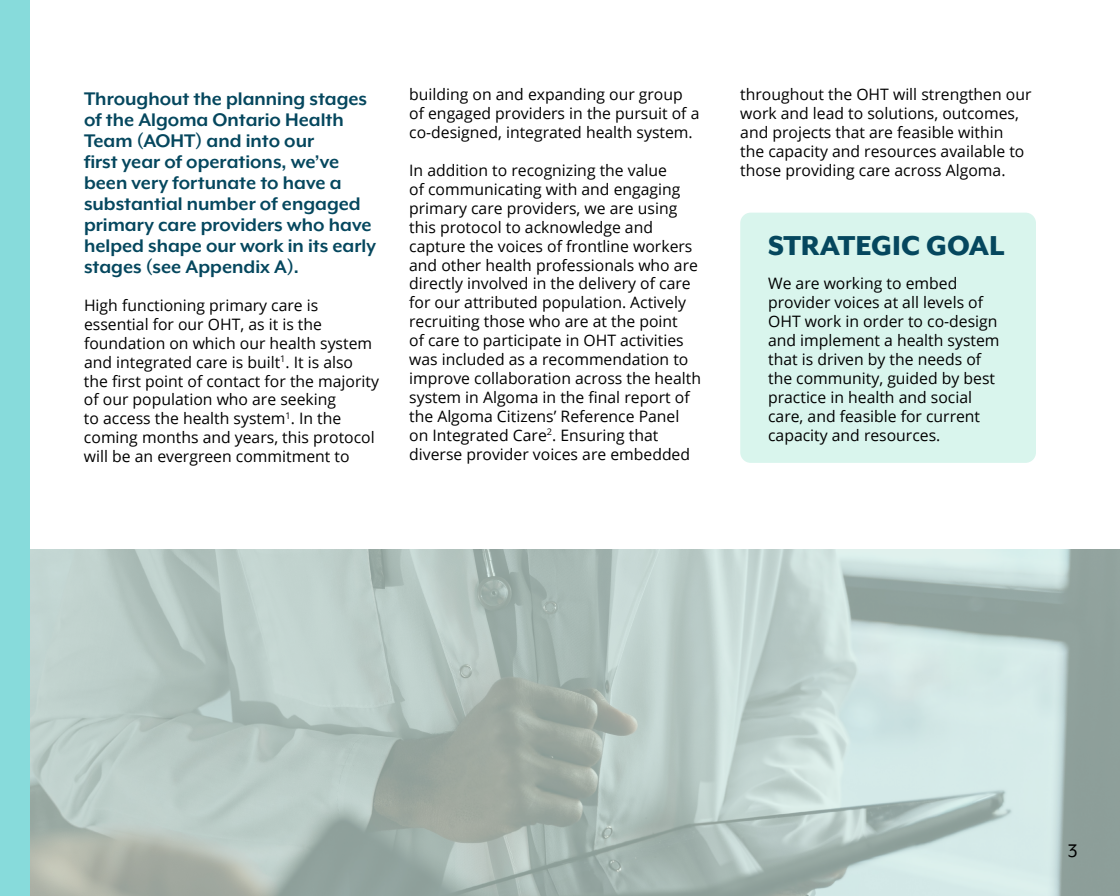
<style>
.page{position:relative;width:1120px;height:896px;background:#fff}
.page>*{position:absolute;margin:0;border:0;box-sizing:border-box;transform-origin:0 0}
.t1{font:800 31.5px "Mr Eaves XL Mod OT";color:#05475e}
.t2{font:700 21px/21px "Mr Eaves XL Mod OT";color:#05475e}
.t3{font:21px "Mr Eaves XL Mod OT";color:#000}
.t4{font:15.75px/18.9px "Open Sans";color:#000}
</style>
<div class="page">
<div style="left:740px;top:213px;width:296px;height:250px;background:#d9f5ed;border-radius:10px"></div>
<svg style="left:30px;top:550px;width:1090px;height:346px;background:#b5c6c1"></svg>
<div style="left:0;top:0;width:30px;height:896px;background:#87dbdb"></div>
<p class="t2" style="left:84px;top:88px;width:293px">Throughout the planning stages of the Algoma Ontario Health<br>Team (AOHT) and into our<br>first year of operations, we’ve been very fortunate to have a substantial number of engaged primary care providers who have helped shape our work in its early stages (see Appendix A).</p>
<p class="t4" style="left:84px;top:295px;width:297px">High functioning primary care is essential for our OHT, as it is the foundation on which our health system and integrated care is built<sup>1</sup>. It is also the first point of contact for the majority of our population who are seeking<br>to access the health system<sup>1</sup>. In the coming months and years, this protocol will be an evergreen commitment to</p>
<p class="t4" style="left:409px;top:85px;width:292px">building on and expanding our group of engaged providers in the pursuit of a co-designed, integrated health system.</p>
<p class="t4" style="left:409px;top:160px;width:293px">In addition to recognizing the value<br>of communicating with and engaging primary care providers, we are using this protocol to acknowledge and capture the voices of frontline workers and other health professionals who are directly involved in the delivery of care for our attributed population. Actively recruiting those who are at the point<br>of care to participate in OHT activities was included as a recommendation to improve collaboration across the health system in Algoma in the final report of the Algoma Citizens’ Reference Panel on Integrated Care<sup>2</sup>. Ensuring that diverse provider voices are embedded</p>
<p class="t4" style="left:740px;top:85px;width:293px">throughout the OHT will strengthen our work and lead to solutions, outcomes, and projects that are feasible within<br>the capacity and resources available to those providing care across Algoma.</p>
<h1 class="t1" style="left:768px;top:230px;width:238px">STRATEGIC GOAL</h1>
<p class="t4" style="left:768px;top:274px;width:233px">We are working to embed provider voices at all levels of<br>OHT work in order to co-design and implement a health system that is driven by the needs of the community, guided by best practice in health and social care, and feasible for current capacity and resources.</p>
<h2 class="t3" style="left:1068px;top:840px;width:11px">3</h2>
</div>
